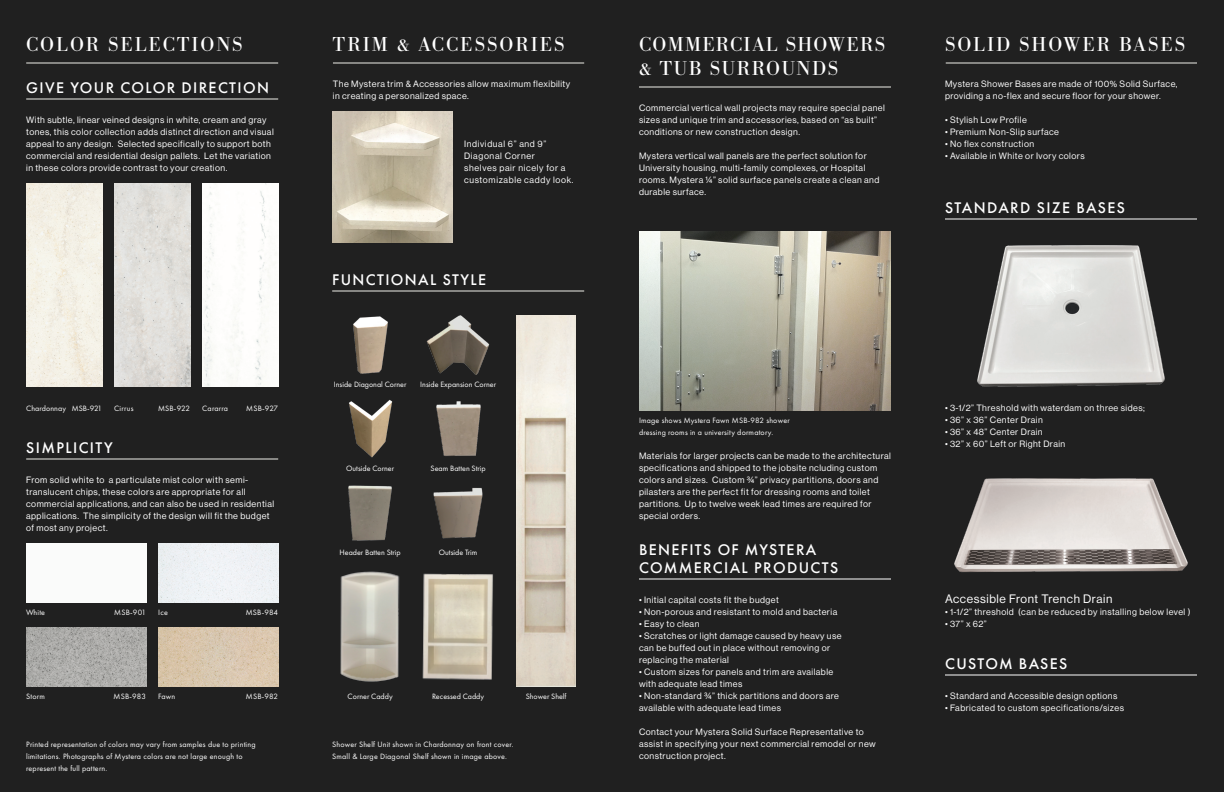
<style>
.page{position:relative;width:1224px;height:792px;background:#202020}
.page>*{position:absolute;margin:0;border:0;box-sizing:border-box;transform-origin:0 0}
.t1{font:21px "Bodoni URW";letter-spacing:.09em;color:#fff}
.t2{font:21px/24px "Bodoni URW";letter-spacing:.06em;color:#fff}
.t3{font:500 16px/18px "Futura PT";letter-spacing:.085em;color:#fff}
.t4{font:12px "N Haas Grotesk DS Pro 55 Rg";letter-spacing:.05em;color:#fff}
.t5{font:9px/12px "N Haas Grotesk DS Pro 55 Rg";letter-spacing:.05em;color:#fff}
.t6{font:9px/12px "N Haas Grotesk DS Pro 55 Rg";letter-spacing:.07em;color:#fff}
.t7{font:8px/12px "Futura PT";letter-spacing:.025em;color:#fff}
.t8{font:8px "Futura PT";color:#fff}
</style>
<div class="page">
<img style="left:26px;top:183px;width:76px;height:204px">
<img style="left:114px;top:183px;width:76px;height:204px">
<div style="left:202px;top:183px;width:76px;height:204px;background:#fdfdfb"></div>
<hr style="left:26px;top:99px;width:252px;height:1px;background:#efeee9">
<hr style="left:26px;top:62px;width:252px;height:2px;background:#efeee9">
<hr style="left:333px;top:62px;width:251px;height:2px;background:#efeee9">
<hr style="left:332px;top:291px;width:252px;height:1px;background:#efeee9">
<hr style="left:26px;top:459px;width:252px;height:1px;background:#efeee9">
<div style="left:26px;top:543px;width:120px;height:60px;background:#fafbfa"></div>
<img style="left:26px;top:627px;width:120px;height:60px">
<div style="left:158px;top:543px;width:120px;height:60px;background:#eef1f5"></div>
<img style="left:158px;top:627px;width:120px;height:60px">
<img style="left:353px;top:316px;width:35px;height:58px">
<img style="left:349px;top:400px;width:44px;height:58px">
<img style="left:426px;top:315px;width:64px;height:60px">
<img style="left:433px;top:487px;width:50px;height:52px">
<img style="left:436px;top:401px;width:45px;height:55px">
<img style="left:422px;top:573px;width:71px;height:107px">
<img style="left:340px;top:571px;width:60px;height:111px">
<img style="left:348px;top:485px;width:44px;height:56px">
<img style="left:517px;top:315px;width:59px;height:372px">
<img style="left:332px;top:111px;width:120px;height:132px">
<img style="left:639px;top:231px;width:252px;height:180px">
<img style="left:954px;top:478px;width:234px;height:94px">
<img style="left:977px;top:245px;width:188px;height:142px">
<hr style="left:639px;top:86px;width:252px;height:2px;background:#efeee9">
<hr style="left:639px;top:579px;width:252px;height:1px;background:#fff">
<hr style="left:945px;top:219px;width:252px;height:1px;background:#fff">
<hr style="left:945px;top:675px;width:252px;height:1px;background:#fff">
<hr style="left:946px;top:62px;width:251px;height:2px;background:#efeee9">
<h1 class="t1" style="left:26px;top:32px;width:218px">COLOR SELECTIONS</h1>
<h1 class="t1" style="left:333px;top:32px;width:233px">TRIM &amp; ACCESSORIES</h1>
<h2 class="t3" style="left:26px;top:79px;width:244px">GIVE YOUR COLOR DIRECTION</h2>
<p class="t5" style="left:26px;top:114px;width:249px">With subtle, linear veined designs in white, cream and gray tones, this color collection adds distinct direction and visual appeal to any design. Selected specifically to support both commercial and residential design pallets. Let the variation in these colors provide contrast to your creation.</p>
<p class="t7" style="left:26px;top:402px;width:41px">Chardonnay</p>
<p class="t7" style="left:72px;top:402px;width:32px">MSB-921</p>
<p class="t7" style="left:158px;top:402px;width:34px">MSB-922</p>
<p class="t7" style="left:246px;top:402px;width:33px">MSB-927</p>
<p class="t7" style="left:114px;top:402px;width:21px">Cirrus</p>
<p class="t7" style="left:202px;top:402px;width:28px">Cararra</p>
<h2 class="t3" style="left:26px;top:439px;width:88px">SIMPLICITY</h2>
<p class="t5" style="left:26px;top:474px;width:250px">From solid white to a particulate mist color with semi&shy;translucent chips, these colors are appropriate for all commercial applications, and can also be used in residential applications. The simplicity of the design will fit the budget of most any project.</p>
<p class="t7" style="left:26px;top:606px;width:20px">White</p>
<p class="t7" style="left:26px;top:690px;width:20px">Storm</p>
<p class="t7" style="left:114px;top:606px;width:33px">MSB-901</p>
<p class="t7" style="left:158px;top:606px;width:11px">Ice</p>
<p class="t7" style="left:114px;top:690px;width:34px">MSB-983</p>
<p class="t7" style="left:158px;top:690px;width:19px">Fawn</p>
<p class="t7" style="left:246px;top:606px;width:34px">MSB-984</p>
<p class="t7" style="left:246px;top:690px;width:34px">MSB-982</p>
<p class="t7" style="left:26px;top:738px;width:231px">Printed representation of colors may vary from samples due to printing limitations. Photographs of Mystera colors are not large enough to represent the full pattern.</p>
<p class="t5" style="left:333px;top:78px;width:239px">The Mystera trim &amp; Accessories allow maximum flexibility in creating a personalized space.</p>
<p class="t6" style="left:464px;top:138px;width:111px">Individual 6” and 9”<br>Diagonal Corner<br>shelves pair nicely for a customizable caddy look.</p>
<h2 class="t3" style="left:332px;top:271px;width:155px">FUNCTIONAL STYLE</h2>
<p class="t8" style="left:334px;top:380px;width:74px">Inside Diagonal Corner</p>
<p class="t8" style="left:420px;top:380px;width:77px">Inside Expansion Corner</p>
<p class="t8" style="left:346px;top:463px;width:49px">Outside Corner</p>
<p class="t8" style="left:431px;top:463px;width:57px">Seam Batten Strip</p>
<p class="t8" style="left:340px;top:548px;width:63px">Header Batten Strip</p>
<p class="t8" style="left:439px;top:548px;width:40px">Outside Trim</p>
<p class="t8" style="left:348px;top:692px;width:47px">Corner Caddy</p>
<p class="t8" style="left:432px;top:692px;width:54px">Recessed Caddy</p>
<p class="t8" style="left:526px;top:692px;width:42px">Shower Shelf</p>
<p class="t7" style="left:332px;top:738px;width:183px">Shower Shelf Unit shown in Chardonnay on front cover.<br>Small &amp; Large Diagonal Shelf shown in image above.</p>
<h1 class="t2" style="left:639px;top:32px;width:248px">COMMERCIAL SHOWERS &amp; TUB SURROUNDS</h1>
<p class="t5" style="left:639px;top:102px;width:247px">Commercial vertical wall projects may require special panel sizes and unique trim and accessories, based on “as built” conditions or new construction design.</p>
<p class="t5" style="left:639px;top:150px;width:242px">Mystera vertical wall panels are the perfect solution for University housing, multi-family complexes, or Hospital rooms. Mystera 1/4” solid surface panels create a clean and durable surface.</p>
<h1 class="t1" style="left:945px;top:32px;width:242px">SOLID SHOWER BASES</h1>
<p class="t5" style="left:945px;top:78px;width:234px">Mystera Shower Bases are made of 100% Solid Surface, providing a no-flex and secure floor for your shower.</p>
<p class="t5" style="left:945px;top:114px;width:83px">• Stylish Low Profile</p>
<p class="t5" style="left:945px;top:126px;width:115px">• Premium Non-Slip surface</p>
<p class="t5" style="left:945px;top:138px;width:91px">• No flex construction</p>
<p class="t5" style="left:945px;top:150px;width:141px">• Available in White or Ivory colors</p>
<h2 class="t3" style="left:945px;top:199px;width:181px">STANDARD SIZE BASES</h2>
<p class="t7" style="left:639px;top:414px;width:152px">Image shows Mystera Fawn MSB-982 shower dressing rooms in a university dormatory.</p>
<p class="t5" style="left:639px;top:450px;width:253px">Materials for larger projects can be made to the architectural specifications and shipped to the jobsite ncluding custom colors and sizes. Custom ¾” privacy partitions, doors and pilasters are the perfect fit for dressing rooms and toilet partitions. Up to twelve week lead times are required for special orders.</p>
<h2 class="t3" style="left:639px;top:541px;width:201px">BENEFITS OF MYSTERA<br>COMMERCIAL PRODUCTS</h2>
<p class="t5" style="left:639px;top:594px;width:141px">• Initial capital costs fit the budget</p>
<p class="t5" style="left:639px;top:606px;width:200px">• Non-porous and resistant to mold and bacteria</p>
<p class="t5" style="left:639px;top:618px;width:62px">• Easy to clean</p>
<p class="t5" style="left:639px;top:630px;width:204px">• Scratches or light damage caused by heavy use can be buffed out in place without removing or replacing the material</p>
<p class="t5" style="left:639px;top:666px;width:196px">• Custom sizes for panels and trim are available with adequate lead times</p>
<p class="t5" style="left:639px;top:690px;width:202px">• Non-standard ¾” thick partitions and doors are available with adequate lead times</p>
<p class="t5" style="left:639px;top:726px;width:238px">Contact your Mystera Solid Surface Representative to assist in specifying your next commercial remodel or new construction project.</p>
<p class="t5" style="left:945px;top:402px;width:201px">• 3-1/2” Threshold with waterdam on three sides;</p>
<p class="t5" style="left:945px;top:414px;width:99px">• 36” x 36” Center Drain</p>
<p class="t5" style="left:945px;top:426px;width:99px">• 36” x 48” Center Drain</p>
<p class="t5" style="left:945px;top:438px;width:122px">• 32” x 60” Left or Right Drain</p>
<h3 class="t4" style="left:945px;top:592px;width:169px">Accessible Front Trench Drain</h3>
<p class="t5" style="left:945px;top:606px;width:247px">• 1-1/2” threshold (can be reduced by installing below level )</p>
<p class="t5" style="left:945px;top:618px;width:43px">• 37” x 62”</p>
<h2 class="t3" style="left:945px;top:655px;width:124px">CUSTOM BASES</h2>
<p class="t5" style="left:945px;top:690px;width:174px">• Standard and Accessible design options</p>
<p class="t5" style="left:945px;top:702px;width:181px">• Fabricated to custom specifications/sizes</p>
</div>
